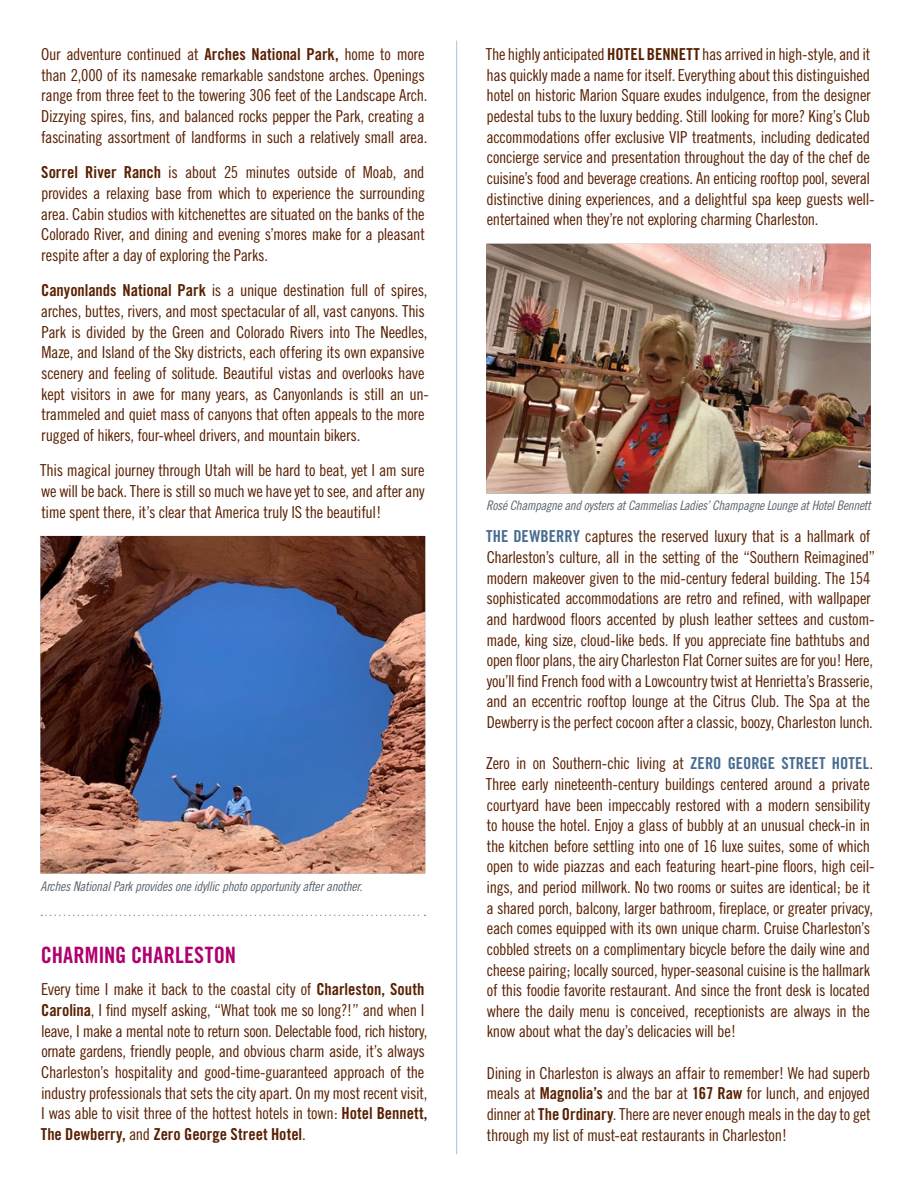
<style>
.page{position:relative;width:918px;height:1188px;background:#fff}
.page>*{position:absolute;margin:0;border:0;box-sizing:border-box;transform-origin:0 0}
.t1{font:22.5px "Trade Gothic Bold Cond Twenty";letter-spacing:.005em;color:#ae006e}
.t2{font:16.5px/20.7px "Trade Gothic Cond Eighteen";letter-spacing:-.02em;color:#591f00}
.t3{font:16.5px "Trade Gothic Bold Cond Twenty";letter-spacing:.005em;color:#591f00}
.t4{font:13.35px "Trade Gothic Cond Eighteen Obl";letter-spacing:-.02em;color:#5b6670}
.t5{font:13.2px "Trade Gothic Cond Eighteen Obl";letter-spacing:-.03em;color:#5b6670}
.s1{font-family:"Trade Gothic Bold Cond Twenty"}
.s2{font-family:"Trade Gothic Cond Eighteen"}
.s3{font-family:"Trade Gothic Bold Cond Twenty";color:#496c91}
</style>
<div class="page">
<svg style="left:41px;top:915px;width:384px;height:1px"></svg>
<hr style="left:456px;top:40px;width:1px;height:1114px;background:#accce3">
<img style="left:486px;top:244px;width:385px;height:250px">
<img style="left:40px;top:536px;width:385px;height:337px">
<p class="t2" style="left:41px;top:44px;width:388px">Our adventure continued at <span class="s1">Arches National Park,</span> home to more than 2,000 of its namesake remarkable sandstone arches. Openings range from three feet to the towering 306 feet of the Landscape Arch.<br>Dizzying spires, fins, and balanced rocks pepper the Park, creating a fascinating assortment of landforms in such a relatively small area.</p>
<p class="t2" style="left:41px;top:162px;width:386px;text-align:justify"><span class="s1">Sorrel River Ranch</span> is about 25 minutes outside of Moab, and provides a relaxing base from which to experience the surrounding area. Cabin studios with kitchenettes are situated on the banks of the Colorado River, and dining and evening s’mores make for a pleasant respite after a day of exploring the Parks.</p>
<p class="t2" style="left:41px;top:280px;width:390px"><span class="s1">Canyonlands National Park</span> is a unique destination full of spires, arches, buttes, rivers, and most spectacular of all, vast canyons. This Park is divided by the Green and Colorado Rivers into The Needles, Maze, and Island of the Sky districts, each offering its own expansive scenery and feeling of solitude. Beautiful vistas and overlooks have kept visitors in awe for many years, as Canyonlands is still an un&shy;trammeled and quiet mass of canyons that often appeals to the more rugged of hikers, four-wheel drivers, and mountain bikers.</p>
<p class="t2" style="left:40px;top:460px;width:386px;text-align:justify">This magical journey through Utah will be hard to beat, yet I am sure we will be back. There is still so much we have yet to see, and after any time spent there, it’s clear that America truly IS the beautiful!</p>
<p class="t4" style="left:40px;top:878px;width:323px">Arches National Park provides one idyllic photo opportunity after another.</p>
<h1 class="t1" style="left:41px;top:941px;width:197px">CHARMING CHARLESTON</h1>
<p class="t2" style="left:41px;top:979px;width:388px">Every time I make it back to the coastal city of <span class="s1">Charleston, South Carolina</span>, I find myself asking, “What took me so long?!” and when I leave, I make a mental note to return soon. Delectable food, rich history, ornate gardens, friendly people, and obvious charm aside, it’s always Charleston’s hospitality and good-time-guaranteed approach of the industry professionals that sets the city apart. On my most recent visit, I was able to visit three of the hottest hotels in town: <span class="s1">Hotel Bennett,</span></p>
<p class="t3" style="left:41px;top:1124px;width:267px">The Dewberry, <span class="s2">and</span> Zero George Street Hotel<span class="s2">.</span></p>
<p class="t2" style="left:486px;top:44px;width:390px">The highly anticipated <span class="s1">HOTEL BENNETT</span> has arrived in high-style, and it has quickly made a name for itself. Everything about this distinguished hotel on historic Marion Square exudes indulgence, from the designer pedestal tubs to the luxury bedding. Still looking for more? King’s Club accommodations offer exclusive VIP treatments, including dedicated concierge service and presentation throughout the day of the chef de cuisine’s food and beverage creations. An enticing rooftop pool, several distinctive dining experiences, and a delightful spa keep guests well&shy;entertained when they’re not exploring charming Charleston.</p>
<p class="t5" style="left:486px;top:497px;width:386px">Rosé Champagne and oysters at Cammelias Ladies’ Champagne Lounge at Hotel Bennett</p>
<p class="t2" style="left:486px;top:526px;width:390px"><span class="s3">THE DEWBERRY</span> captures the reserved luxury that is a hallmark of Charleston’s culture, all in the setting of the “Southern Reimagined” modern makeover given to the mid-century federal building. The 154 sophisticated accommodations are retro and refined, with wallpaper and hardwood floors accented by plush leather settees and custom&shy;made, king size, cloud-like beds. If you appreciate fine bathtubs and open floor plans, the airy Charleston Flat Corner suites are for you! Here, you’ll find French food with a Lowcountry twist at Henrietta’s Brasserie, and an eccentric rooftop lounge at the Citrus Club. The Spa at the Dewberry is the perfect cocoon after a classic, boozy, Charleston lunch.</p>
<p class="t2" style="left:486px;top:753px;width:390px">Zero in on Southern-chic living at <span class="s3">ZERO GEORGE STREET HOTEL</span>.<br>Three early nineteenth-century buildings centered around a private courtyard have been impeccably restored with a modern sensibility to house the hotel. Enjoy a glass of bubbly at an unusual check-in in the kitchen before settling into one of 16 luxe suites, some of which open to wide piazzas and each featuring heart-pine floors, high ceil&shy;ings, and period millwork. No two rooms or suites are identical; be it a shared porch, balcony, larger bathroom, fireplace, or greater privacy, each comes equipped with its own unique charm. Cruise Charleston’s cobbled streets on a complimentary bicycle before the daily wine and cheese pairing; locally sourced, hyper-seasonal cuisine is the hallmark of this foodie favorite restaurant. And since the front desk is located where the daily menu is conceived, receptionists are always in the know about what the day’s delicacies will be!</p>
<p class="t2" style="left:487px;top:1062px;width:386px;text-align:justify">Dining in Charleston is always an affair to remember! We had superb meals at <span class="s1">Magnolia’s</span> and the bar at <span class="s1">167 Raw</span> for lunch, and enjoyed dinner at <span class="s1">The Ordinary</span>. There are never enough meals in the day to get through my list of must-eat restaurants in Charleston!</p>
</div>
